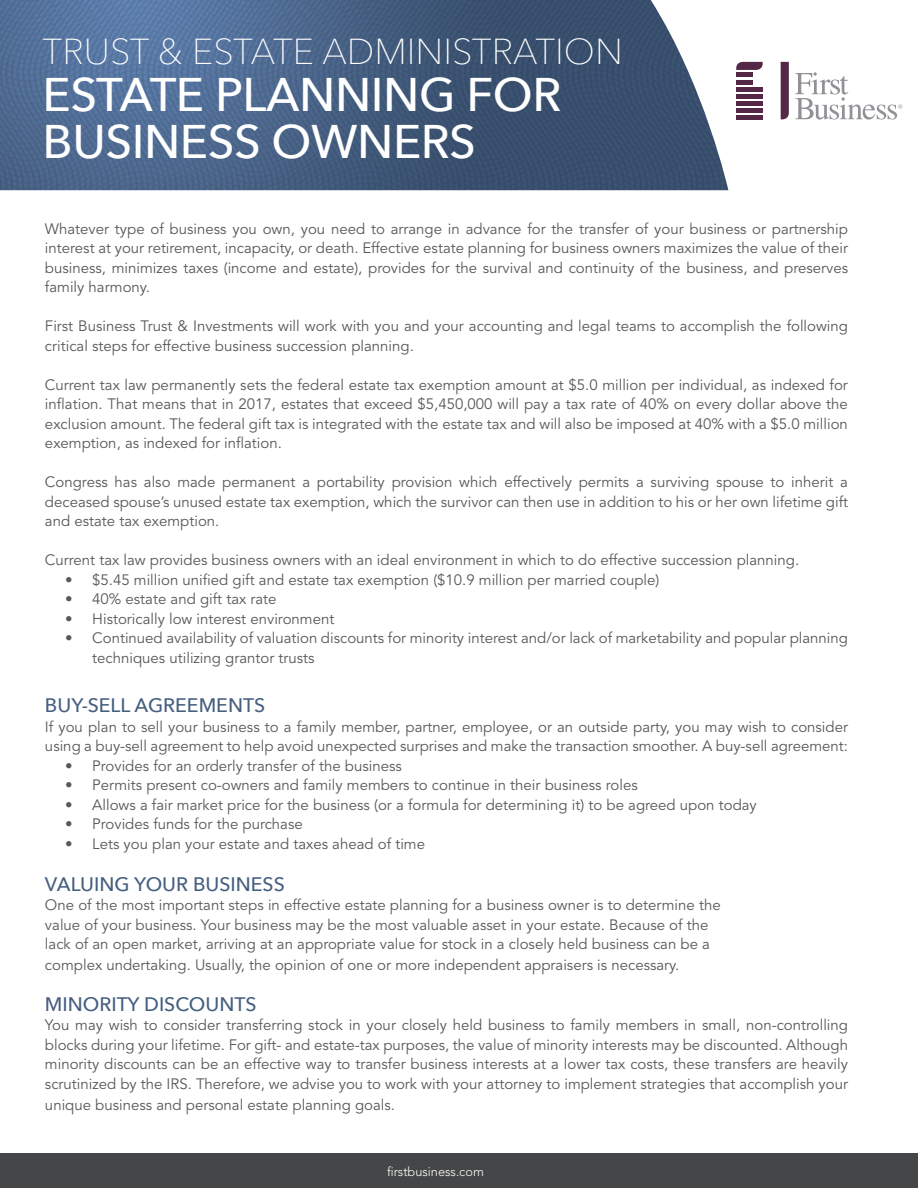
<style>
.page{position:relative;width:918px;height:1188px;background:#fff}
.page>*{position:absolute;margin:0;border:0;box-sizing:border-box;transform-origin:0 0}
.t1{font:500 47.1px/47.1px "Avenir Next LT Pro";letter-spacing:-.01em;color:#fff}
.t2{font:100 36px "Avenir Next LT Pro";color:#fff}
.t3{font:500 19.5px "Avenir Next LT Pro";color:#465f80}
.t4{font:15px/19.5px "Avenir LT";color:#57585a;text-align:justify}
.t5{font:300 12.75px "Avenir LT";color:#fff}
</style>
<div class="page">
<img style="left:0;top:0;width:728px;height:190px">
<hr style="left:736px;top:80px;width:16px;height:4px;background:#532745">
<hr style="left:736px;top:73px;width:16px;height:4px;background:#532745">
<hr style="left:736px;top:87px;width:27px;height:4px;background:#532745">
<hr style="left:736px;top:115px;width:27px;height:4px;background:#532745">
<hr style="left:736px;top:108px;width:27px;height:4px;background:#532745">
<hr style="left:736px;top:101px;width:27px;height:4px;background:#532745">
<hr style="left:736px;top:94px;width:27px;height:4px;background:#532745">
<svg style="left:736px;top:62px;width:27px;height:8px"></svg>
<svg style="left:781px;top:62px;width:8px;height:57px"></svg>
<svg style="left:795px;top:72px;width:107px;height:48px"></svg>
<div style="left:0;top:1153px;width:918px;height:35px;background:#454647"></div>
<h2 class="t2" style="left:43px;top:30px;width:582px">TRUST &amp; ESTATE ADMINISTRATION</h2>
<h1 class="t1" style="left:43px;top:71px;width:520px">ESTATE PLANNING FOR<br>BUSINESS OWNERS</h1>
<p class="t4" style="left:45px;top:219px;width:805px">Whatever type of business you own, you need to arrange in advance for the transfer of your business or partnership interest at your retirement, incapacity, or death. Effective estate planning for business owners maximizes the value of their business, minimizes taxes (income and estate), provides for the survival and continuity of the business, and preserves family harmony.</p>
<p class="t4" style="left:45px;top:317px;width:805px">First Business Trust &amp; Investments will work with you and your accounting and legal teams to accomplish the following critical steps for effective business succession planning.</p>
<p class="t4" style="left:45px;top:375px;width:804px">Current tax law permanently sets the federal estate tax exemption amount at $5.0 million per individual, as indexed for inflation. That means that in 2017, estates that exceed $5,450,000 will pay a tax rate of 40% on every dollar above the exclusion amount. The federal gift tax is integrated with the estate tax and will also be imposed at 40% with a $5.0 million exemption, as indexed for inflation.</p>
<p class="t4" style="left:45px;top:473px;width:805px">Congress has also made permanent a portability provision which effectively permits a surviving spouse to inherit a deceased spouse’s unused estate tax exemption, which the survivor can then use in addition to his or her own lifetime gift and estate tax exemption.</p>
<p class="t4" style="left:45px;top:551px;width:756px">Current tax law provides business owners with an ideal environment in which to do effective succession planning.</p>
<p class="t4" style="left:65px;top:570px;width:596px">• $5.45 million unified gift and estate tax exemption ($10.9 million per married couple)</p>
<p class="t4" style="left:65px;top:590px;width:213px">• 40% estate and gift tax rate</p>
<p class="t4" style="left:65px;top:609px;width:271px">• Historically low interest environment</p>
<p class="t4" style="left:92px;top:629px;width:757px;text-indent:-27px">• Continued availability of valuation discounts for minority interest and/or lack of marketability and popular planning techniques utilizing grantor trusts</p>
<h3 class="t3" style="left:45px;top:694px;width:222px">BUY-SELL AGREEMENTS</h3>
<p class="t4" style="left:45px;top:717px;width:805px">If you plan to sell your business to a family member, partner, employee, or an outside party, you may wish to consider using a buy-sell agreement to help avoid unexpected surprises and make the transaction smoother. A buy-sell agreement:</p>
<p class="t4" style="left:65px;top:756px;width:338px">• Provides for an orderly transfer of the business</p>
<p class="t4" style="left:65px;top:776px;width:574px">• Permits present co-owners and family members to continue in their business roles</p>
<p class="t4" style="left:65px;top:795px;width:693px">• Allows a fair market price for the business (or a formula for determining it) to be agreed upon today</p>
<p class="t4" style="left:65px;top:815px;width:239px">• Provides funds for the purchase</p>
<p class="t4" style="left:65px;top:834px;width:361px">• Lets you plan your estate and taxes ahead of time</p>
<h3 class="t3" style="left:45px;top:872px;width:241px">VALUING YOUR BUSINESS</h3>
<p class="t4" style="left:45px;top:896px;width:677px;text-align:left">One of the most important steps in effective estate planning for a business owner is to determine the value of your business. Your business may be the most valuable asset in your estate. Because of the lack of an open market, arriving at an appropriate value for stock in a closely held business can be a</p>
<p class="t4" style="left:45px;top:956px;width:636px">complex undertaking. Usually, the opinion of one or more independent appraisers is necessary.</p>
<h3 class="t3" style="left:45px;top:992px;width:213px">MINORITY DISCOUNTS</h3>
<p class="t4" style="left:45px;top:1016px;width:805px">You may wish to consider transferring stock in your closely held business to family members in small, non-controlling blocks during your lifetime. For gift- and estate-tax purposes, the value of minority interests may be discounted. Although minority discounts can be an effective way to transfer business interests at a lower tax costs, these transfers are heavily scrutinized by the IRS. Therefore, we advise you to work with your attorney to implement strategies that accomplish your</p>
<p class="t4" style="left:45px;top:1095px;width:352px">unique business and personal estate planning goals.</p>
<p class="t5" style="left:387px;top:1164px;width:98px">firstbusiness.com</p>
</div>
